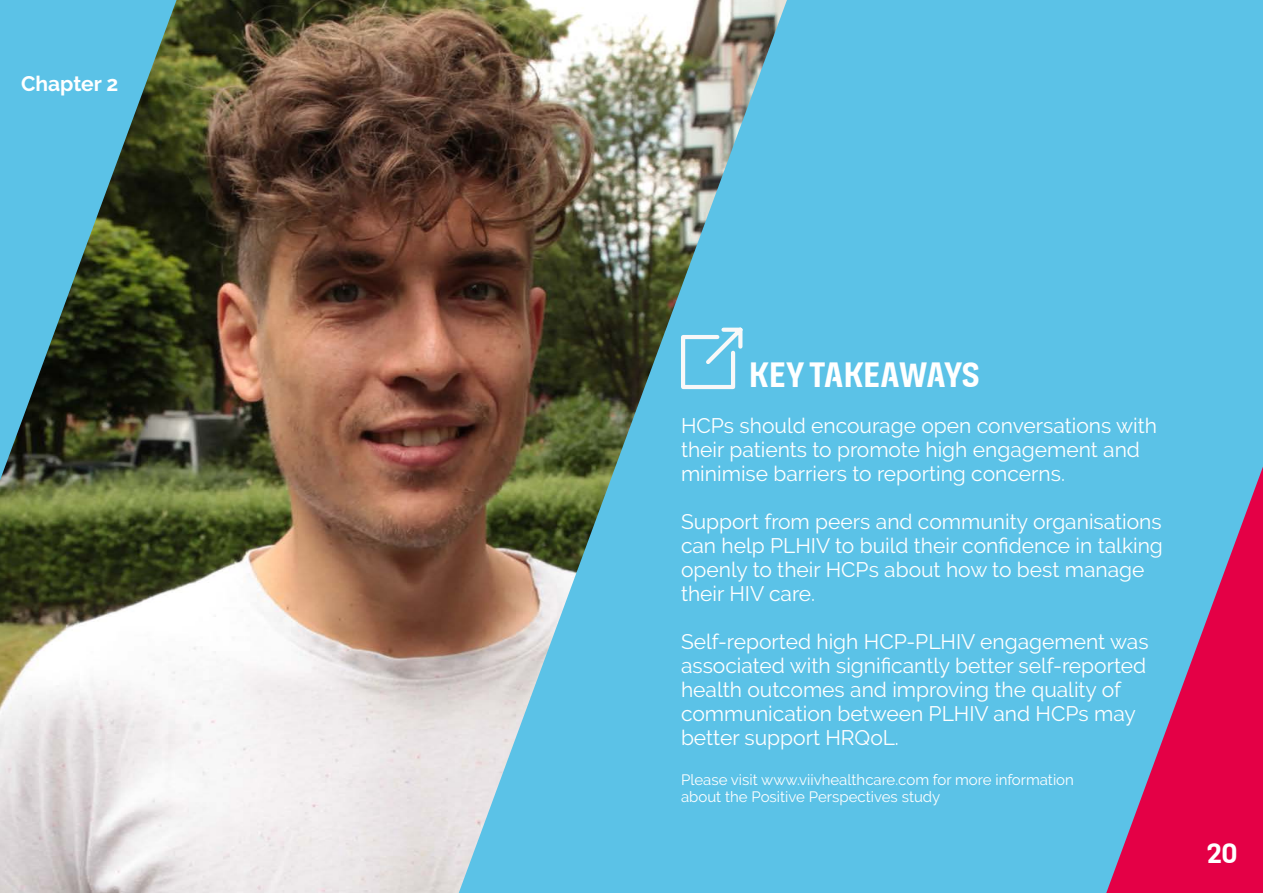
<style>
.page{position:relative;width:1263px;height:893px;background:#fff}
.page>*{position:absolute;margin:0;border:0;box-sizing:border-box;transform-origin:0 0}
.t1{font:700 37.5px "Breakthrough";letter-spacing:-.01em;color:#fff}
.t2{font:700 30px "Breakthrough";color:#fff}
.t3{font:21px "Raleway";color:#fff}
.t4{font:700 21px "Raleway";color:#fff}
.t5{font:15px "Raleway";color:#fff}
</style>
<div class="page">
<img style="left:0;top:0;width:459px;height:893px">
<div style="left:820px;top:0;width:443px;height:893px;background:#5bc2e7"></div>
<img style="left:459px;top:0;width:361px;height:893px">
<svg style="left:0;top:0;width:177px;height:480px;background:#457c80"></svg>
<svg style="left:679px;top:324px;width:67px;height:67px"></svg>
<svg style="left:1106px;top:467px;width:157px;height:426px;background:#9f6196"></svg>
<p class="t4" style="left:21px;top:72px;width:99px">Chapter 2</p>
<p class="t1" style="left:749px;top:351px;width:232px">KEY TAKEAWAYS</p>
<p class="t3" style="left:681px;top:413px;width:478px">HCPs should encourage open conversations with</p>
<p class="t3" style="left:681px;top:437px;width:460px">their patients to promote high engagement and</p>
<p class="t3" style="left:681px;top:461px;width:385px">minimise barriers to reporting concerns.</p>
<p class="t3" style="left:681px;top:509px;width:482px">Support from peers and community organisations</p>
<p class="t3" style="left:681px;top:533px;width:483px">can help PLHIV to build their confidence in talking</p>
<p class="t3" style="left:681px;top:557px;width:465px">openly to their HCPs about how to best manage</p>
<p class="t3" style="left:681px;top:581px;width:136px">their HIV care.</p>
<p class="t3" style="left:681px;top:629px;width:469px">Self-reported high HCP-PLHIV engagement was</p>
<p class="t3" style="left:681px;top:653px;width:467px">associated with significantly better self-reported</p>
<p class="t3" style="left:681px;top:677px;width:442px">health outcomes and improving the quality of</p>
<p class="t3" style="left:681px;top:701px;width:456px">communication between PLHIV and HCPs may</p>
<p class="t3" style="left:681px;top:725px;width:219px">better support HRQoL.</p>
<p class="t5" style="left:681px;top:771px;width:394px">Please visit www.viivhealthcare.com for more information</p>
<p class="t5" style="left:681px;top:788px;width:261px">about the Positive Perspectives study</p>
<p class="t2" style="left:1207px;top:834px;width:32px">20</p>
</div>
